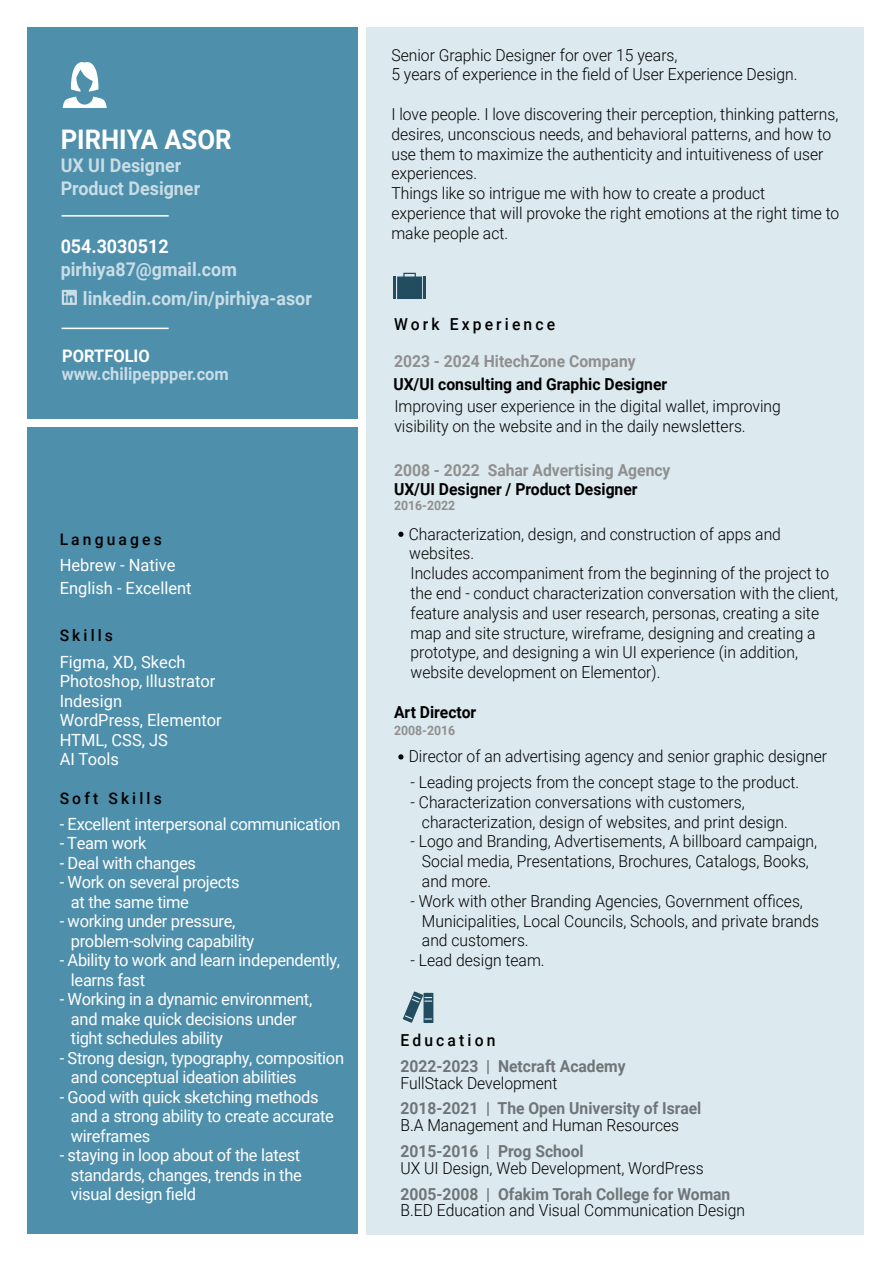
<style>
.page{position:relative;width:893px;height:1263px;background:#fff}
.page>*{position:absolute;margin:0;border:0;box-sizing:border-box;transform-origin:0 0}
.t1{font:300 64.5px "Roboto";color:#000;scale:.95 1}
.t2{font:700 27px "Roboto";color:#fff;scale:.95 1}
.t3{font:700 18.9px/22.6px "Roboto";color:rgb(255 255 255/.7);scale:.95 1}
.t4{font:700 18.9px "Roboto";color:#fff;scale:.95 1}
.t5{font:700 17.25px "Roboto";color:rgb(255 255 255/.7);scale:.95 1}
.t6{font:700 17.25px "Roboto";color:#fff;scale:.95 1}
.t7{font:16.8px/19.5px "Roboto";letter-spacing:-.02em;color:#fff}
.t8{font:16.8px/19.5px "Roboto";color:#fff}
.t9{font:300 16.5px/19.8px "Roboto";color:#000;scale:.95 1}
.t10{font:700 16.5px "Roboto";color:rgb(0 0 0/.5);scale:.95 1}
.t11{font:700 16.5px "Roboto";color:#000;scale:.95 1}
.t12{font:700 16.5px "Roboto";color:#8f8f8f;scale:.95 1}
.t13{font:500 16.5px "Roboto";letter-spacing:.2em;color:#000;scale:.95 1}
.t14{font:500 16.05px "Roboto";letter-spacing:.2em;color:#000}
.t15{font:700 12.9px "Roboto";color:#8f8f8f;scale:.95 1}
.s1{font-family:"Myriad Pro"}
</style>
<div class="page">
<div style="left:366px;top:28px;width:497px;height:1207px;background:#dce9ee"></div>
<div style="left:28px;top:28px;width:330px;height:391px;background:#4e8fac"></div>
<div style="left:28px;top:427px;width:330px;height:806px;background:#4e8fac"></div>
<hr style="left:62px;top:215px;width:107px;height:2px;background:#fff">
<hr style="left:62px;top:328px;width:107px;height:1px;background:#fff">
<svg style="left:397px;top:273px;width:25px;height:26px"></svg>
<hr style="left:423px;top:276px;width:3px;height:23px;background:#224c60">
<hr style="left:393px;top:276px;width:3px;height:23px;background:#224c60">
<svg style="left:63px;top:62px;width:44px;height:46px"></svg>
<svg style="left:403px;top:991px;width:30px;height:32px"></svg>
<svg style="left:62px;top:290px;width:15px;height:15px"></svg>
<h2 class="t2" style="left:61px;top:121px;width:181px">PIRHIYA ASOR</h2>
<p class="t3" style="left:61px;top:153px;width:148px">UX UI Designer<br>Product Designer</p>
<p class="t4" style="left:61px;top:233px;width:115px">054.3030512</p>
<p class="t3" style="left:83px;top:254px;width:242px;line-height:29.1px;text-indent:-22px">pirhiya87@gmail.com linkedin.com/in/pirhiya-asor</p>
<p class="t6" style="left:62px;top:344px;width:94px">PORTFOLIO</p>
<p class="t5" style="left:62px;top:362px;width:177px">www.chilipeppper.com</p>
<p class="t14" style="left:60px;top:528px;width:104px">Languages</p>
<p class="t8" style="left:60px;top:553px;width:133px;line-height:23px">Hebrew - Native<br>English - Excellent</p>
<p class="t14" style="left:60px;top:624px;width:55px">Skills</p>
<p class="t8" style="left:60px;top:651px;width:164px">Figma, XD, Skech<br>Photosho<span class="s1">p, I</span>llustrator<br>Indesign<br>WordPress, Elementor<br>HTML, CSS, JS<br>AI Tools</p>
<p class="t14" style="left:60px;top:787px;width:104px">Soft Skills</p>
<p class="t7" style="left:60px;top:814px;width:282px">- Excellent interpersonal communication</p>
<p class="t7" style="left:60px;top:833px;width:88px">- Team work</p>
<p class="t7" style="left:60px;top:852px;width:138px">- Deal with changes</p>
<p class="t7" style="left:71px;top:872px;width:170px;text-indent:-11px">- Work on several projects at the same time</p>
<p class="t7" style="left:71px;top:911px;width:185px;text-indent:-11px">- working under pressure, problem-solving capability</p>
<p class="t7" style="left:71px;top:950px;width:271px;text-indent:-11px">- Ability to work and learn independently, learns fast</p>
<p class="t7" style="left:71px;top:989px;width:243px;text-indent:-11px">- Working in a dynamic environment, and make quick decisions under tight schedules ability</p>
<p class="t7" style="left:71px;top:1047px;width:275px;text-indent:-11px">- Strong design, typography, composition and conceptual ideation abilities</p>
<p class="t7" style="left:71px;top:1086px;width:264px;text-indent:-11px">- Good with quick sketching methods and a strong ability to create accurate wireframes</p>
<p class="t7" style="left:71px;top:1145px;width:232px;text-align:justify;text-indent:-11px">- staying in loop about of the latest standards, changes, trends in the visual design field</p>
<p class="t9" style="left:391px;top:44px;width:429px">Senior Graphic Designer for over 15 years,<br>5 years of experience in the field of User Experience Design.</p>
<p class="t9" style="left:391px;top:104px;width:473px">I love people. I love discovering their perception, thinking patterns, desires, unconscious needs, and behavioral patterns, and how to use them to maximize the authenticity and intuitiveness of user experiences.<br>Things like so intrigue me with how to create a product experience that will provoke the right emotions at the right time to make people act.</p>
<p class="t13" style="left:394px;top:313px;width:171px">Work Experience</p>
<p class="t12" style="left:394px;top:349px;width:256px">2023 - 2024 HitechZone Company</p>
<p class="t11" style="left:393px;top:373px;width:290px">UX/UI consulting and Graphic Designer</p>
<p class="t9" style="left:394px;top:396px;width:408px">Improving user experience in the digital wallet, improving visibility on the website and in the daily newsletters.</p>
<p class="t12" style="left:394px;top:459px;width:293px">2008 - 2022 Sahar Advertising Agency</p>
<p class="t11" style="left:394px;top:478px;width:258px">UX/UI Designer / Product Designer</p>
<h1 class="t1" style="left:394px;top:468px;width:17px">.</h1>
<p class="t9" style="left:409px;top:523px;width:454px">Characterization, design, and construction of apps and websites.<br>Includes accompaniment from the beginning of the project to the end - conduct characterization conversation with the client, feature analysis and user research, personas, creating a site map and site structure, wireframe, designing and creating a prototype, and designing a win UI experience (in addition, website development on Elementor).</p>
<p class="t11" style="left:394px;top:700px;width:88px">Art Director</p>
<h1 class="t1" style="left:394px;top:691px;width:17px">.</h1>
<p class="t9" style="left:409px;top:746px;width:442px">Director of an advertising agency and senior graphic designer</p>
<p class="t9" style="left:410px;top:772px;width:411px">- Leading projects from the concept stage to the product.</p>
<p class="t9" style="left:422px;top:791px;width:387px;text-indent:-11px">- Characterization conversations with customers, characterization, design of websites, and print design.</p>
<p class="t9" style="left:422px;top:831px;width:417px;text-indent:-11px">- Logo and Branding, Advertisements, A billboard campaign,<br>Social media, Presentations, Brochures, Catalogs, Books, and more.</p>
<p class="t9" style="left:422px;top:890px;width:419px;text-indent:-11px">- Work with other Branding Agencies, Government offices,<br>Municipalities, Local Councils, Schools, and private brands and customers.</p>
<p class="t9" style="left:410px;top:950px;width:143px">- Lead design team.</p>
<p class="t15" style="left:394px;top:496px;width:66px">2016-2022</p>
<p class="t15" style="left:394px;top:721px;width:66px">2008-2016</p>
<p class="t13" style="left:400px;top:1028px;width:102px">Education</p>
<p class="t10" style="left:400px;top:1054px;width:239px">2022-2023 | Netcraft Academy</p>
<p class="t9" style="left:400px;top:1072px;width:167px">FullStack Development</p>
<p class="t10" style="left:400px;top:1097px;width:318px">2018-2021 | The Open University of Israel</p>
<p class="t9" style="left:400px;top:1115px;width:295px">B.A Management and Human Resources</p>
<p class="t10" style="left:400px;top:1139px;width:194px">2015-2016 | Prog School</p>
<p class="t9" style="left:400px;top:1157px;width:321px">UX UI Design, Web Development, WordPress</p>
<p class="t10" style="left:400px;top:1182px;width:349px">2005-2008 | Ofakim Torah College for Woman</p>
<p class="t9" style="left:400px;top:1200px;width:364px">B.ED Education and Visual Communication Design</p>
</div>
